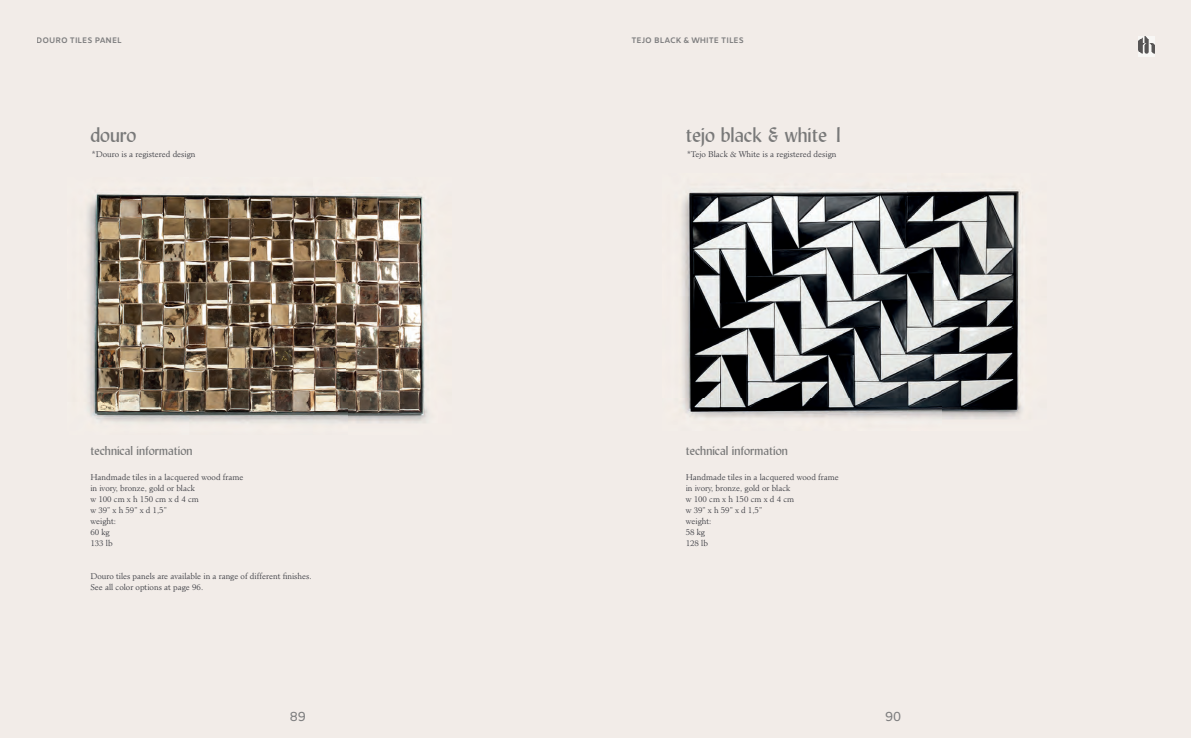
<style>
.page{position:relative;width:1191px;height:738px;background:#fff}
.page>*{position:absolute;margin:0;border:0;box-sizing:border-box;transform-origin:0 0}
.t1{font:21px "Lydian BT";color:#797979}
.t2{font:13px "Amiko";color:#7e7e7f}
.t3{font:12.9px "Lydian BT";color:#797979}
.t4{font:300 8px/11px "Minister Std";color:#3f4046}
.t5{font:700 8px "Amiko";color:#7e7e7f}
</style>
<div class="page">
<div style="left:0;top:0;width:595px;height:737px;background:#f2ece8"></div>
<div style="left:595px;top:0;width:596px;height:737px;background:#f2ece8"></div>
<img style="left:87px;top:193px;width:341px;height:230px">
<img style="left:1138px;top:36px;width:17px;height:20px">
<svg style="left:1138px;top:56px;width:17px;height:1px"></svg>
<img style="left:682px;top:190px;width:341px;height:229px">
<p class="t5" style="left:36px;top:36px;width:87px">DOURO TILES PANEL</p>
<p class="t5" style="left:631px;top:36px;width:114px">TEJO BLACK &amp; WHITE TILES</p>
<h1 class="t1" style="left:90px;top:121px;width:48px">douro</h1>
<h1 class="t1" style="left:685px;top:121px;width:160px">tejo black &amp; white 1</h1>
<p class="t4" style="left:91px;top:148px;width:106px">*Douro is a registered design</p>
<p class="t4" style="left:687px;top:148px;width:151px">*Tejo Black &amp; White is a registered design</p>
<h3 class="t3" style="left:90px;top:442px;width:104px">technical information</h3>
<h3 class="t3" style="left:685px;top:442px;width:104px">technical information</h3>
<p class="t4" style="left:90px;top:471px;width:155px">Handmade tiles in a lacquered wood frame in ivory, bronze, gold or black<br>w 100 cm x h 150 cm x d 4 cm<br>w 39” x h 59” x d 1,5”<br>weight:<br>60 kg<br>133 lb</p>
<p class="t4" style="left:90px;top:570px;width:223px">Douro tiles panels are available in a range of different finishes.<br>See all color options at page 96.</p>
<p class="t4" style="left:685px;top:471px;width:155px">Handmade tiles in a lacquered wood frame in ivory, bronze, gold or black<br>w 100 cm x h 150 cm x d 4 cm<br>w 39” x h 59” x d 1,5”<br>weight:<br>58 kg<br>128 lb</p>
<h2 class="t2" style="left:290px;top:708px;width:18px">89</h2>
<h2 class="t2" style="left:885px;top:708px;width:18px">90</h2>
</div>
